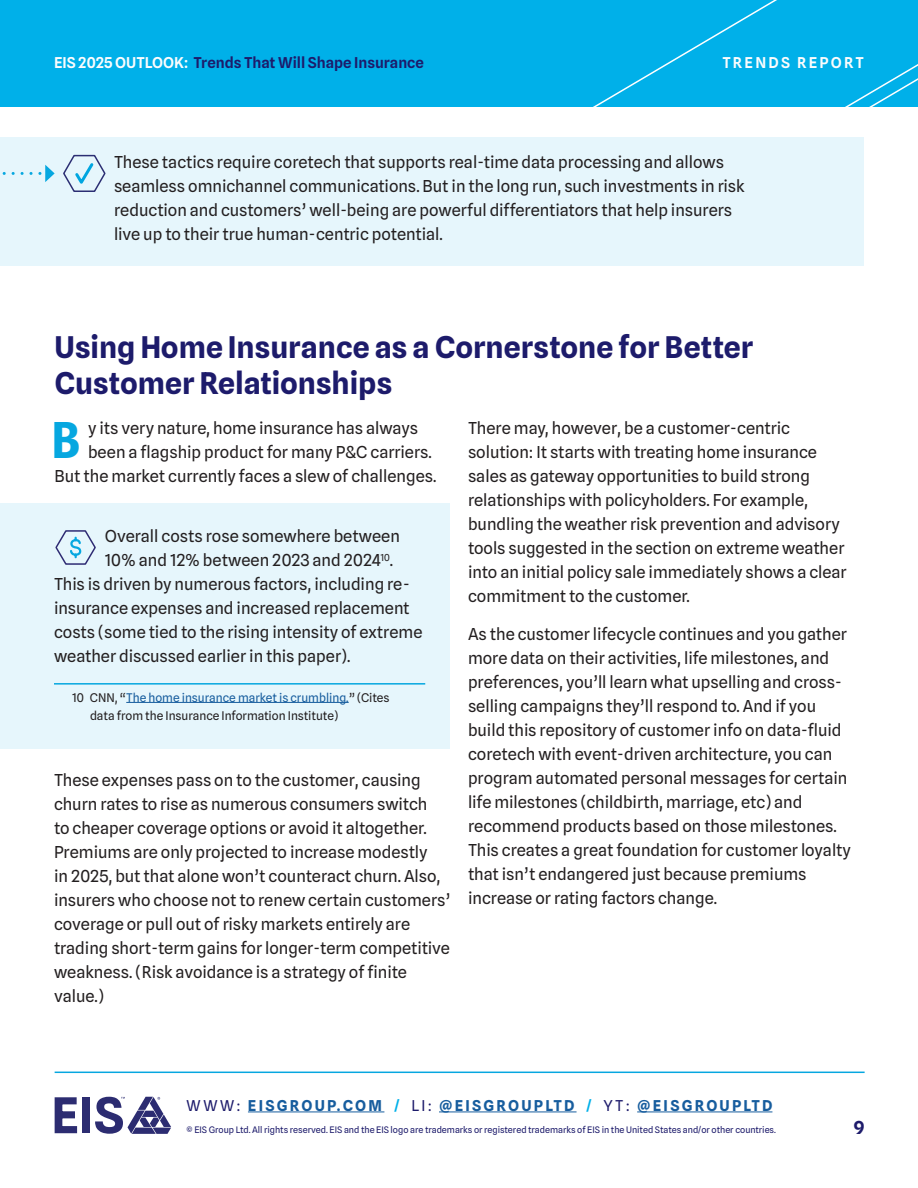
<style>
.page{position:relative;width:918px;height:1188px;background:#fff}
.page>*{position:absolute;margin:0;border:0;box-sizing:border-box;transform-origin:0 0}
.Body{font:700 49.5px "Spline Sans Mono";color:#06a7e0}
.Heading_2{font:700 30px/36px "Spline Sans";color:#1d1b6b}
.t1{font:700 18px "Spline Sans Mono";color:#1d1b6b}
.Body-2{font:16.5px/24px "Spline Sans";color:#231f20}
.t2{font:700 15px "Spline Sans";letter-spacing:.15em;color:#175d9e}
.t3{font:600 15px "Spline Sans";color:#1d1b6b}
.t4{font:600 15px "Spline Sans";letter-spacing:.15em;color:#fbfcfd}
.Footnote{font:12px/18px "Spline Sans";letter-spacing:-.005em;color:#231f20}
.t5{font:9px "Spline Sans";color:#1d1b6b}
.s1{color:#fbfcfd}
.s2{color:#175d9e}
.s3{font-weight:400;color:#1d1b6b}
.s4{font-weight:600;color:#00b0e9}
</style>
<div class="page">
<hr style="left:55px;top:1072px;width:810px;height:1px;background:#06a7e0">
<svg style="left:55px;top:1097px;width:22px;height:36px"></svg>
<div style="left:82px;top:1097px;width:8px;height:36px;background:#2c2c71"></div>
<svg style="left:95px;top:1097px;width:76px;height:37px"></svg>
<hr style="left:248px;top:1112px;width:136px;height:1px;background:#175d9e">
<hr style="left:439px;top:1112px;width:138px;height:1px;background:#175d9e">
<hr style="left:637px;top:1112px;width:135px;height:1px;background:#175d9e">
<div style="left:0;top:0;width:918px;height:106px;background:#00b0e9"></div>
<svg style="left:584px;top:0;width:334px;height:266px"></svg>
<div style="left:0;top:137px;width:864px;height:128px;background:#e6f6fc"></div>
<div style="left:0;top:503px;width:450px;height:245px;background:#e6f6fc"></div>
<svg style="left:2px;top:165px;width:53px;height:17px"></svg>
<svg style="left:63px;top:154px;width:43px;height:38px"></svg>
<hr style="left:54px;top:683px;width:371px;height:2px;background:#06a7e0">
<hr style="left:126px;top:702px;width:223px;height:1px;background:#175d9e">
<svg style="left:55px;top:530px;width:41px;height:35px"></svg>
<p class="t3" style="left:54px;top:54px;width:371px"><span class="s1">EIS 2025 OUTLOOK:</span> Trends That Will Shape Insurance</p>
<p class="t4" style="left:722px;top:54px;width:143px">TRENDS REPORT</p>
<p class="Body-2" style="left:114px;top:150px;width:632px">These tactics require coretech that supports real-time data processing and allows seamless omnichannel communications. But in the long run, such investments in risk reduction and customers’ well-being are powerful differentiators that help insurers live up to their true human-centric potential.</p>
<p class="Heading_2" style="left:55px;top:329px;width:700px">Using Home Insurance as a Cornerstone for Better<br>Customer Relationships</p>
<p class="Body" style="left:51px;top:409px;width:31px">B</p>
<p class="Body-2" style="left:88px;top:416px;width:331px">y its very nature, home insurance has always</p>
<p class="Body-2" style="left:468px;top:416px;width:380px">There may, however, be a customer-centric solution: It starts with treating home insurance sales as gateway opportunities to build strong relationships with policyholders. For example, bundling the weather risk prevention and advisory tools suggested in the section on extreme weather into an initial policy sale immediately shows a clear commitment to the customer.</p>
<p class="Body-2" style="left:468px;top:622px;width:385px">As the customer lifecycle continues and you gather more data on their activities, life milestones, and preferences, you’ll learn what upselling and cross&shy;selling campaigns they’ll respond to. And if you build this repository of customer info on data-fluid coretech with event-driven architecture, you can program automated personal messages for certain life milestones (childbirth, marriage, etc) and recommend products based on those milestones.<br>This creates a great foundation for customer loyalty that isn’t endangered just because premiums increase or rating factors change.</p>
<p class="Body-2" style="left:88px;top:440px;width:345px">been a flagship product for many P&amp;C carriers.</p>
<p class="Body-2" style="left:55px;top:464px;width:383px">But the market currently faces a slew of challenges.</p>
<p class="Body-2" style="left:105px;top:524px;width:297px">Overall costs rose somewhere between</p>
<p class="Body-2" style="left:105px;top:548px;width:290px">10% and 12% between 2023 and 2024<sup>10</sup>.</p>
<p class="Body-2" style="left:54px;top:572px;width:357px">This is driven by numerous factors, including re-</p>
<p class="Body-2" style="left:54px;top:596px;width:357px">insurance expenses and increased replacement</p>
<p class="Body-2" style="left:54px;top:620px;width:370px">costs (some tied to the rising intensity of extreme</p>
<p class="Body-2" style="left:54px;top:644px;width:298px">weather discussed earlier in this paper).</p>
<p class="Footnote" style="left:90px;top:688px;width:301px;text-indent:-18px">10 CNN, “<span class="s2">The home insurance market is crumbling.</span>” (Cites data from the Insurance Information Institute)</p>
<p class="Body-2" style="left:54px;top:768px;width:398px">These expenses pass on to the customer, causing churn rates to rise as numerous consumers switch<br>to cheaper coverage options or avoid it altogether.<br>Premiums are only projected to increase modestly<br>in 2025, but that alone won’t counteract churn. Also, insurers who choose not to renew certain customers’ coverage or pull out of risky markets entirely are trading short-term gains for longer-term competitive weakness. (Risk avoidance is a strategy of finite value.)</p>
<p class="t2" style="left:187px;top:1096px;width:587px"><span class="s3">WWW:</span> EISGROUP.COM <span class="s4">/</span> <span class="s3">LI:</span> @EISGROUPLTD <span class="s4">/</span> <span class="s3">YT:</span> @EISGROUPLTD</p>
<p class="t5" style="left:187px;top:1124px;width:591px">© EIS Group Ltd. All rights reserved. EIS and the EIS logo are trademarks or registered trademarks of EIS in the United States and/or other countries.</p>
<p class="t1" style="left:854px;top:1116px;width:12px">9</p>
</div>
